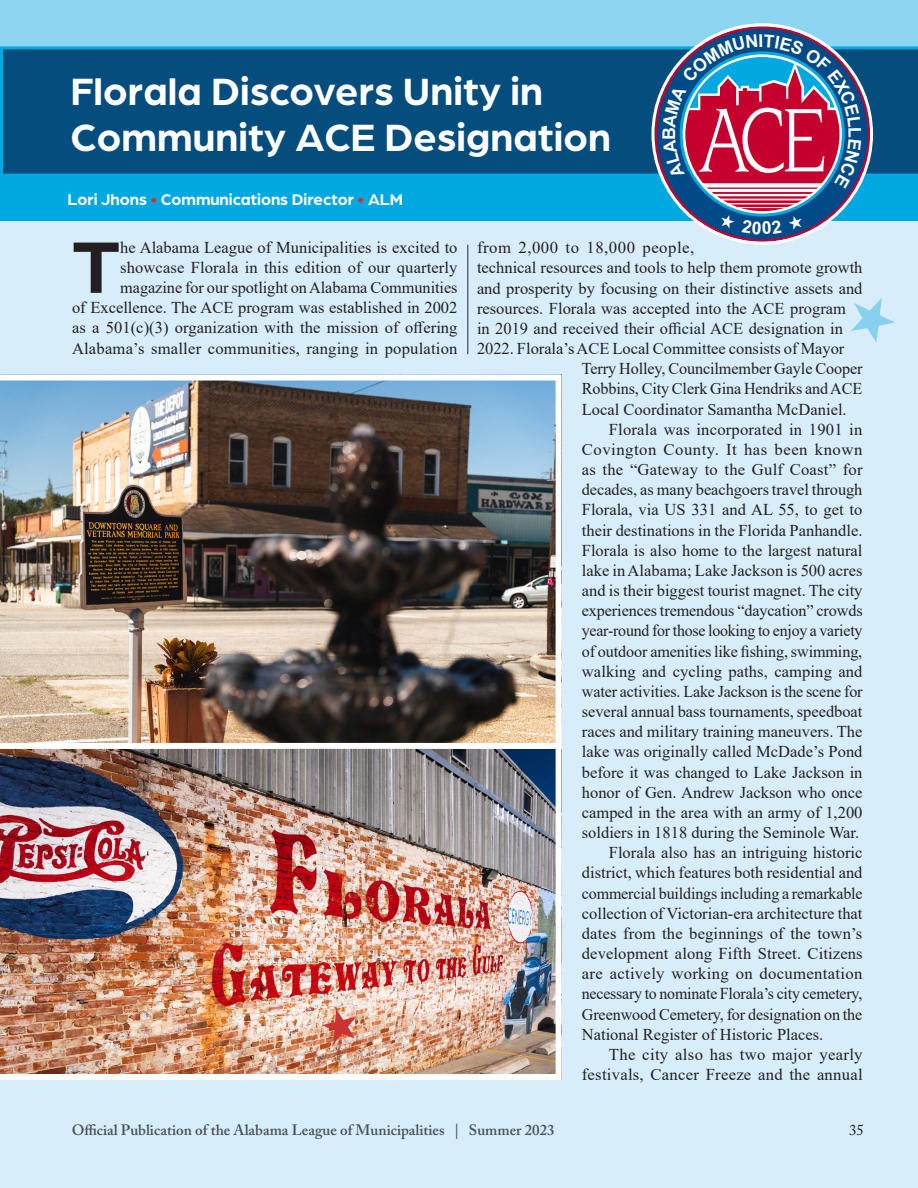
<style>
.page{position:relative;width:918px;height:1188px;background:#d7edfa}
.page>*{position:absolute;margin:0;border:0;box-sizing:border-box;transform-origin:0 0}
.KF_Story_Style_2023{font:700 77.55px "Arboria";color:#231f20}
.t1{font:700 40.5px/46.5px "Arboria";letter-spacing:.005em;color:#fff}
.KF_Story_Style_2023-2{font:16.5px/20.1px "Times New Roman";color:#231f20;text-align:right}
.t2{font:700 16.5px "Arboria";color:#fff}
.KF_Story_Style_2023-3{font:16.5px "Times New Roman";letter-spacing:.03em;color:#231f20}
.t3{font:600 15px "Adobe Caslon Pro";color:#57585a}
.t4{font:15px "Adobe Caslon Pro";color:#231f20}
.s1{color:#c33}
</style>
<div class="page">
<div style="left:0;top:0;width:918px;height:54px;background:#8ed5f1"></div>
<hr style="left:468px;top:245px;width:1px;height:109px;background:#262324">
<img style="left:0;top:749px;width:562px;height:331px">
<img style="left:0;top:375px;width:562px;height:374px">
<div style="left:0;top:46px;width:918px;height:130px;background:#044d7c"></div>
<div style="left:0;top:176px;width:918px;height:45px;background:#00a8e2"></div>
<svg style="left:657px;top:29px;width:211px;height:210px"></svg>
<svg style="left:851px;top:298px;width:44px;height:45px"></svg>
<svg style="left:322px;top:1009px;width:34px;height:35px"></svg>
<svg style="left:663px;top:34px;width:198px;height:200px;background:#72628e"></svg>
<p class="t1" style="left:70px;top:66px;width:542px">Florala Discovers Unity in<br>Community ACE Designation</p>
<p class="t2" style="left:68px;top:188px;width:337px">Lori Jhons <span class="s1">•</span> Communications Director <span class="s1">•</span> ALM</p>
<p class="KF_Story_Style_2023-2" style="left:72px;top:237px;width:387px">he Alabama League of Municipalities is excited to showcase Florala in this edition of our quarterly magazine for our spotlight on Alabama Communities<br>of Excellence. The ACE program was established in 2002 as a 501(c)(3) organization with the mission of offering Alabama’s smaller communities, ranging in population</p>
<p class="KF_Story_Style_2023-3" style="left:477px;top:236px;width:219px">from 2,000 to 18,000 people,</p>
<p class="KF_Story_Style_2023" style="left:72px;top:214px;width:50px">T</p>
<p class="KF_Story_Style_2023-2" style="left:477px;top:257px;width:387px">technical resources and tools to help them promote growth</p>
<p class="KF_Story_Style_2023-2" style="left:477px;top:277px;width:387px">and prosperity by focusing on their distinctive assets and</p>
<p class="KF_Story_Style_2023-2" style="left:477px;top:298px;width:371px">resources. Florala was accepted into the ACE program</p>
<p class="KF_Story_Style_2023-2" style="left:477px;top:318px;width:368px">in 2019 and received their official ACE designation in</p>
<p class="KF_Story_Style_2023-2" style="left:477px;top:338px;width:369px">2022. Florala’s ACE Local Committee consists of Mayor</p>
<p class="KF_Story_Style_2023-2" style="left:582px;top:358px;width:282px">Terry Holley, Councilmember Gayle Cooper</p>
<p class="KF_Story_Style_2023-2" style="left:582px;top:378px;width:282px">Robbins, City Clerk Gina Hendriks and ACE</p>
<p class="KF_Story_Style_2023-2" style="left:582px;top:398px;width:266px">Local Coordinator Samantha McDaniel.</p>
<p class="KF_Story_Style_2023-2" style="left:582px;top:419px;width:282px;text-align:justify;text-indent:27px">Florala was incorporated in 1901 in Covington County. It has been known as the “Gateway to the Gulf Coast” for decades, as many beachgoers travel through Florala, via US 331 and AL 55, to get to their destinations in the Florida Panhandle.<br>Florala is also home to the largest natural lake in Alabama; Lake Jackson is 500 acres and is their biggest tourist magnet. The city experiences tremendous “daycation” crowds year-round for those looking to enjoy a variety of outdoor amenities like fishing, swimming, walking and cycling paths, camping and water activities. Lake Jackson is the scene for several annual bass tournaments, speedboat races and military training maneuvers. The lake was originally called McDade’s Pond before it was changed to Lake Jackson in honor of Gen. Andrew Jackson who once camped in the area with an army of 1,200 soldiers in 1818 during the Seminole War.</p>
<p class="KF_Story_Style_2023-2" style="left:582px;top:842px;width:282px;text-align:justify;text-indent:27px">Florala also has an intriguing historic district, which features both residential and commercial buildings including a remarkable collection of Victorian-era architecture that dates from the beginnings of the town’s development along Fifth Street. Citizens are actively working on documentation necessary to nominate Florala’s city cemetery, Greenwood Cemetery, for designation on the National Register of Historic Places.</p>
<p class="KF_Story_Style_2023-2" style="left:582px;top:1044px;width:282px">The city also has two major yearly festivals, Cancer Freeze and the annual</p>
<p class="t3" style="left:72px;top:1121px;width:484px">Official Publication of the Alabama League of Municipalities | Summer 2023</p>
<p class="t4" style="left:849px;top:1121px;width:16px">35</p>
</div>
